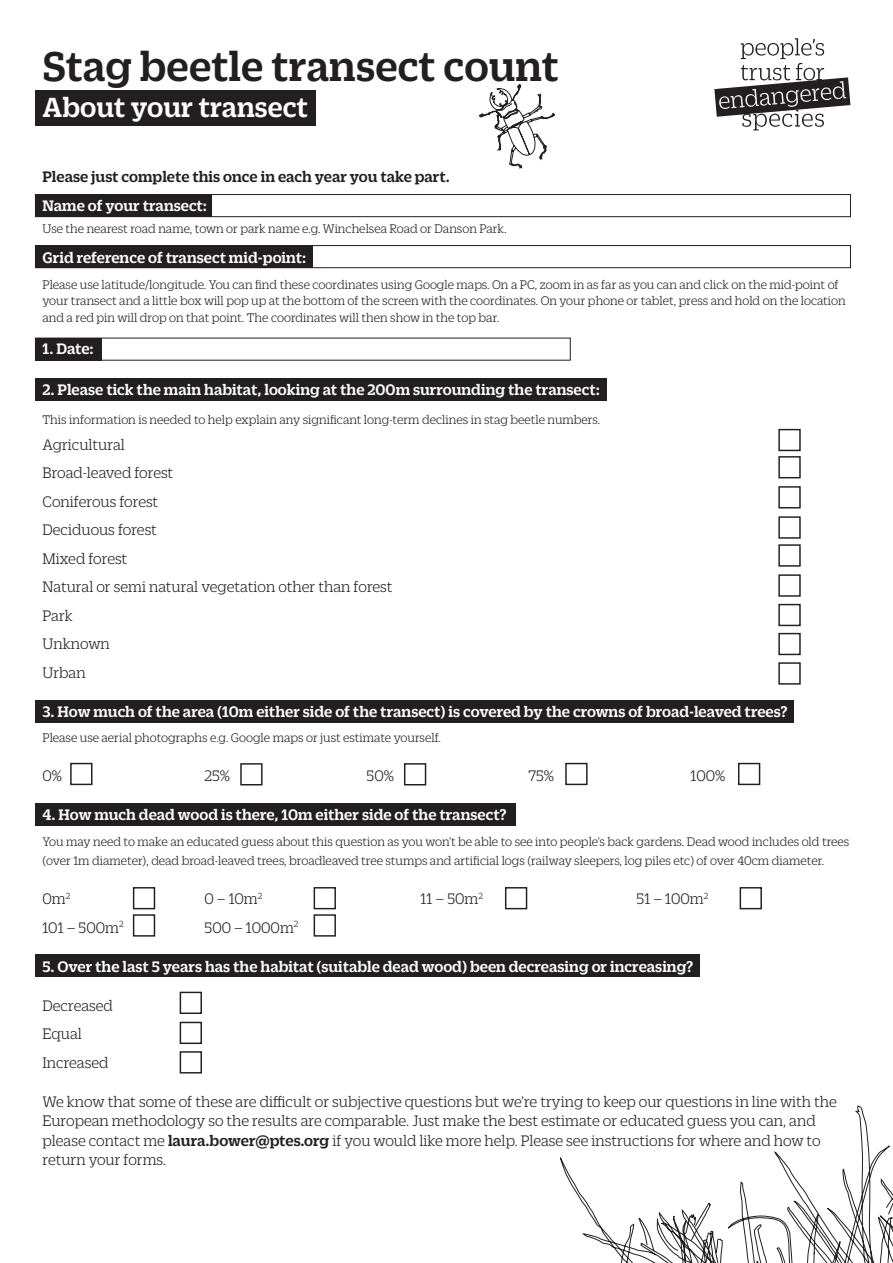
<style>
.page{position:relative;width:893px;height:1263px;background:#fff}
.page>*{position:absolute;margin:0;border:0;box-sizing:border-box;transform-origin:0 0}
.t1{font:500 45px "Duplicate Slab";color:#231f20}
.t2{font:500 30px "Duplicate Slab";color:#fff}
.t3{font:300 16.5px/19.5px "Duplicate Slab";color:#231f20}
.t4{font:500 16.5px "Duplicate Slab";color:#fff}
.t5{font:500 16.5px "Duplicate Slab";color:#231f20}
.t6{font:300 13.5px/16.5px "Duplicate Slab";color:#231f20}
.s1{font-weight:500}
</style>
<div class="page">
<div style="left:35px;top:338px;width:67px;height:22px;background:#231f20"></div>
<div style="left:35px;top:378px;width:572px;height:23px;background:#231f20"></div>
<div style="left:35px;top:701px;width:758px;height:22px;background:#231f20"></div>
<div style="left:35px;top:804px;width:481px;height:22px;background:#231f20"></div>
<div style="left:35px;top:955px;width:664px;height:22px;background:#231f20"></div>
<div style="left:35px;top:90px;width:281px;height:35px;background:#231f20"></div>
<svg style="left:714px;top:38px;width:136px;height:92px"></svg>
<div style="left:778px;top:429px;width:23px;height:22px;border:1px solid #231f20"></div>
<div style="left:70px;top:763px;width:22px;height:22px;border:1px solid #231f20"></div>
<div style="left:133px;top:887px;width:22px;height:22px;border:1px solid #231f20"></div>
<div style="left:314px;top:887px;width:22px;height:22px;border:1px solid #231f20"></div>
<div style="left:505px;top:887px;width:22px;height:22px;border:1px solid #231f20"></div>
<div style="left:740px;top:887px;width:22px;height:22px;border:1px solid #231f20"></div>
<div style="left:240px;top:763px;width:23px;height:22px;border:1px solid #231f20"></div>
<div style="left:404px;top:763px;width:22px;height:22px;border:1px solid #231f20"></div>
<div style="left:778px;top:604px;width:23px;height:22px;border:1px solid #231f20"></div>
<div style="left:778px;top:662px;width:23px;height:23px;border:1px solid #231f20"></div>
<div style="left:778px;top:516px;width:23px;height:23px;border:1px solid #231f20"></div>
<div style="left:778px;top:574px;width:23px;height:23px;border:1px solid #231f20"></div>
<div style="left:778px;top:633px;width:23px;height:22px;border:1px solid #231f20"></div>
<div style="left:778px;top:486px;width:23px;height:22px;border:1px solid #231f20"></div>
<div style="left:778px;top:544px;width:23px;height:23px;border:1px solid #231f20"></div>
<div style="left:778px;top:456px;width:23px;height:22px;border:1px solid #231f20"></div>
<div style="left:133px;top:914px;width:22px;height:22px;border:1px solid #231f20"></div>
<div style="left:314px;top:914px;width:22px;height:22px;border:1px solid #231f20"></div>
<div style="left:565px;top:763px;width:23px;height:22px;border:1px solid #231f20"></div>
<div style="left:738px;top:763px;width:22px;height:22px;border:1px solid #231f20"></div>
<div style="left:180px;top:1051px;width:22px;height:22px;border:1px solid #231f20"></div>
<div style="left:180px;top:1022px;width:22px;height:22px;border:1px solid #231f20"></div>
<div style="left:180px;top:992px;width:22px;height:22px;border:1px solid #231f20"></div>
<svg style="left:560px;top:1105px;width:333px;height:158px"></svg>
<svg style="left:479px;top:84px;width:76px;height:85px"></svg>
<div style="left:35px;top:194px;width:816px;height:23px;border:1px solid #231f20"></div>
<div style="left:35px;top:245px;width:816px;height:23px;border:1px solid #231f20"></div>
<div style="left:35px;top:195px;width:177px;height:22px;background:#231f20"></div>
<div style="left:35px;top:246px;width:278px;height:22px;background:#231f20"></div>
<p class="t1" style="left:43px;top:36px;width:518px">Stag beetle transect count</p>
<p class="t2" style="left:43px;top:87px;width:267px">About your transect</p>
<p class="t5" style="left:43px;top:166px;width:409px">Please just complete this once in each year you take part.</p>
<p class="t4" style="left:43px;top:194px;width:166px">Name of your transect:</p>
<p class="t6" style="left:43px;top:220px;width:466px">Use the nearest road name, town or park name e.g. Winchelsea Road or Danson Park.</p>
<p class="t4" style="left:43px;top:247px;width:265px">Grid reference of transect mid-point:</p>
<p class="t6" style="left:43px;top:275px;width:805px">Please use latitude/longitude. You can find these coordinates using Google maps. On a PC, zoom in as far as you can and click on the mid-point of your transect and a little box will pop up at the bottom of the screen with the coordinates. On your phone or tablet, press and hold on the location and a red pin will drop on that point. The coordinates will then show in the top bar.</p>
<p class="t4" style="left:43px;top:338px;width:53px">1. Date:</p>
<p class="t4" style="left:43px;top:379px;width:559px">2. Please tick the main habitat, looking at the 200m surrounding the transect:</p>
<p class="t6" style="left:43px;top:410px;width:559px">This information is needed to help explain any significant long-term declines in stag beetle numbers.</p>
<p class="t3" style="left:43px;top:434px;width:84px">Agricultural</p>
<p class="t3" style="left:43px;top:462px;width:132px">Broad-leaved forest</p>
<p class="t3" style="left:43px;top:491px;width:117px">Coniferous forest</p>
<p class="t3" style="left:43px;top:519px;width:116px">Deciduous forest</p>
<p class="t3" style="left:43px;top:548px;width:86px">Mixed forest</p>
<p class="t3" style="left:43px;top:576px;width:351px">Natural or semi natural vegetation other than forest</p>
<p class="t3" style="left:43px;top:605px;width:32px">Park</p>
<p class="t3" style="left:43px;top:633px;width:69px">Unknown</p>
<p class="t3" style="left:43px;top:662px;width:45px">Urban</p>
<p class="t4" style="left:43px;top:700px;width:746px">3. How much of the area (10m either side of the transect) is covered by the crowns of broad-leaved trees?</p>
<p class="t6" style="left:43px;top:729px;width:400px">Please use aerial photographs e.g. Google maps or just estimate yourself.</p>
<p class="t3" style="left:43px;top:765px;width:21px">0%</p>
<p class="t3" style="left:205px;top:765px;width:27px">25%</p>
<p class="t3" style="left:367px;top:765px;width:29px">50%</p>
<p class="t3" style="left:529px;top:765px;width:27px">75%</p>
<p class="t3" style="left:691px;top:765px;width:36px">100%</p>
<p class="t4" style="left:43px;top:804px;width:465px">4. How much dead wood is there, 10m either side of the transect?</p>
<p class="t6" style="left:43px;top:831px;width:808px;line-height:19.5px">You may need to make an educated guess about this question as you won’t be able to see into people’s back gardens. Dead wood includes old trees (over 1m diameter), dead broad-leaved trees, broadleaved tree stumps and artificial logs (railway sleepers, log piles etc) of over 40cm diameter.</p>
<p class="t3" style="left:43px;top:888px;width:29px">0m<sup>2</sup></p>
<p class="t3" style="left:205px;top:888px;width:59px">0 – 10m<sup>2</sup></p>
<p class="t3" style="left:421px;top:888px;width:64px">11 – 50m<sup>2</sup></p>
<p class="t3" style="left:637px;top:888px;width:73px">51 – 100m<sup>2</sup></p>
<p class="t3" style="left:43px;top:917px;width:83px">101 – 500m<sup>2</sup></p>
<p class="t3" style="left:205px;top:917px;width:95px">500 – 1000m<sup>2</sup></p>
<p class="t4" style="left:43px;top:955px;width:652px">5. Over the last 5 years has the habitat (suitable dead wood) been decreasing or increasing?</p>
<p class="t3" style="left:43px;top:995px;width:72px">Decreased</p>
<p class="t3" style="left:43px;top:1023px;width:41px">Equal</p>
<p class="t3" style="left:43px;top:1052px;width:67px">Increased</p>
<p class="t3" style="left:43px;top:1091px;width:796px">We know that some of these are difficult or subjective questions but we’re trying to keep our questions in line with the European methodology so the results are comparable. Just make the best estimate or educated guess you can, and please contact me <span class="s1">laura.bower@ptes.org</span> if you would like more help. Please see instructions for where and how to return your forms.</p>
</div>
